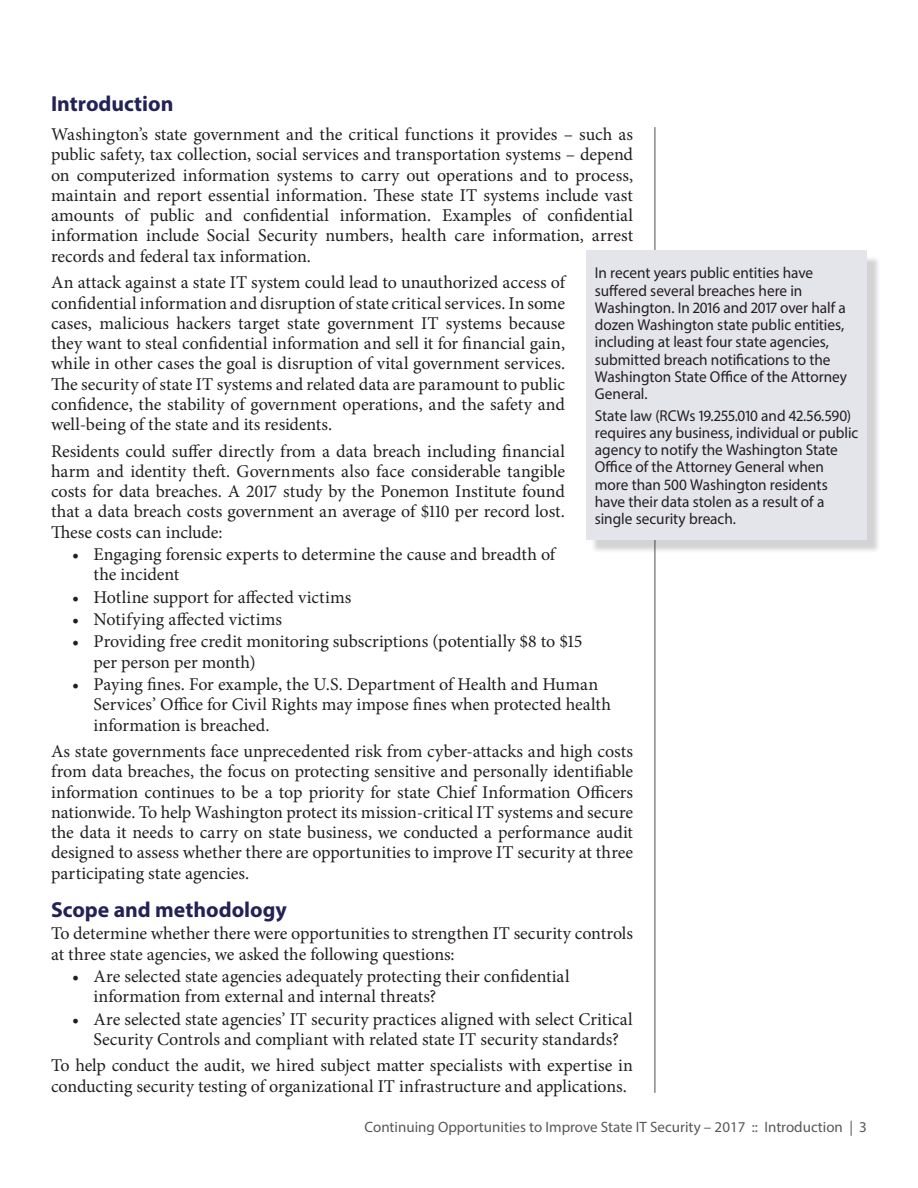
<style>
.page{position:relative;width:918px;height:1188px;background:#fff}
.page>*{position:absolute;margin:0;border:0;box-sizing:border-box;transform-origin:0 0}
.A-level_subhead{font:700 21.75px "Myriad Pro";color:#232257}
.Paragraph_following{font:18px/20.2px "Minion Pro";color:#231f20}
.Paragraph{font:18px/20.2px "Minion Pro";letter-spacing:-.005em;color:#231f20;text-align:justify}
.callout_text_long{font:15.75px/17.2px "Myriad Pro";letter-spacing:-.005em;color:#231f20}
.t1{font:15px "Myriad Pro";color:#57585a}
</style>
<div class="page">
<hr style="left:654px;top:127px;width:1px;height:966px;background:#57585a">
<div style="left:591px;top:255px;width:290px;height:298px;background:#231f20;opacity:.2"></div>
<div style="left:586px;top:251px;width:281px;height:289px;background:#e4e4eb"></div>
<p class="A-level_subhead" style="left:51px;top:90px;width:124px">Introduction</p>
<p class="Paragraph" style="left:51px;top:124px;width:584px">Washington’s state government and the critical functions it provides – such as public safety, tax collection, social services and transportation systems – depend on computerized information systems to carry out operations and to process, maintain and report essential information. These state IT systems include vast amounts of public and confidential information. Examples of confidential information include Social Security numbers, health care information, arrest records and federal tax information.</p>
<p class="Paragraph_following" style="left:51px;top:273px;width:516px;text-align:justify">An attack against a state IT system could lead to unauthorized access of confidential information and disruption of state critical services. In some cases, malicious hackers target state government IT systems because they want to steal confidential information and sell it for financial gain, while in other cases the goal is disruption of vital government services.<br>The security of state IT systems and related data are paramount to public confidence, the stability of government operations, and the safety and well-being of the state and its residents.</p>
<p class="Paragraph_following" style="left:51px;top:441px;width:516px;text-align:justify">Residents could suffer directly from a data breach including financial harm and identity theft. Governments also face considerable tangible costs for data breaches. A 2017 study by the Ponemon Institute found that a data breach costs government an average of $110 per record lost.<br>These costs can include:</p>
<p class="Paragraph_following" style="left:94px;top:544px;width:463px;text-indent:-21px">• Engaging forensic experts to determine the cause and breadth of the incident</p>
<p class="Paragraph_following" style="left:72px;top:587px;width:281px">• Hotline support for affected victims</p>
<p class="Paragraph_following" style="left:72px;top:609px;width:211px">• Notifying affected victims</p>
<p class="Paragraph_following" style="left:94px;top:632px;width:490px;text-indent:-21px">• Providing free credit monitoring subscriptions (potentially $8 to $15 per person per month)</p>
<p class="Paragraph_following" style="left:94px;top:674px;width:519px;text-indent:-21px">• Paying fines. For example, the U.S. Department of Health and Human<br>Services’ Office for Civil Rights may impose fines when protected health information is breached.</p>
<p class="Paragraph_following" style="left:51px;top:741px;width:584px;text-align:justify">As state governments face unprecedented risk from cyber-attacks and high costs from data breaches, the focus on protecting sensitive and personally identifiable information continues to be a top priority for state Chief Information Officers nationwide. To help Washington protect its mission-critical IT systems and secure the data it needs to carry on state business, we conducted a performance audit designed to assess whether there are opportunities to improve IT security at three participating state agencies.</p>
<p class="A-level_subhead" style="left:51px;top:895px;width:237px">Scope and methodology</p>
<p class="Paragraph" style="left:51px;top:924px;width:584px">To determine whether there were opportunities to strengthen IT security controls at three state agencies, we asked the following questions:</p>
<p class="Paragraph_following" style="left:94px;top:966px;width:478px;text-indent:-21px">• Are selected state agencies adequately protecting their confidential information from external and internal threats?</p>
<p class="Paragraph_following" style="left:72px;top:1009px;width:562px;text-align:center">• Are selected state agencies’ IT security practices aligned with select Critical<br>Security Controls and compliant with related state IT security standards?</p>
<p class="Paragraph_following" style="left:51px;top:1056px;width:584px">To help conduct the audit, we hired subject matter specialists with expertise in conducting security testing of organizational IT infrastructure and applications.</p>
<p class="callout_text_long" style="left:595px;top:264px;width:254px">In recent years public entities have suffered several breaches here in Washington. In 2016 and 2017 over half a dozen Washington state public entities, including at least four state agencies, submitted breach notifications to the Washington State Office of the Attorney General.</p>
<p class="callout_text_long" style="left:595px;top:407px;width:265px">State law (RCWs 19.255.010 and 42.56.590) requires any business, individual or public agency to notify the Washington State Office of the Attorney General when more than 500 Washington residents have their data stolen as a result of a single security breach.</p>
<p class="t1" style="left:365px;top:1118px;width:504px">Continuing Opportunities to Improve State IT Security – 2017 :: Introduction | 3</p>
</div>
